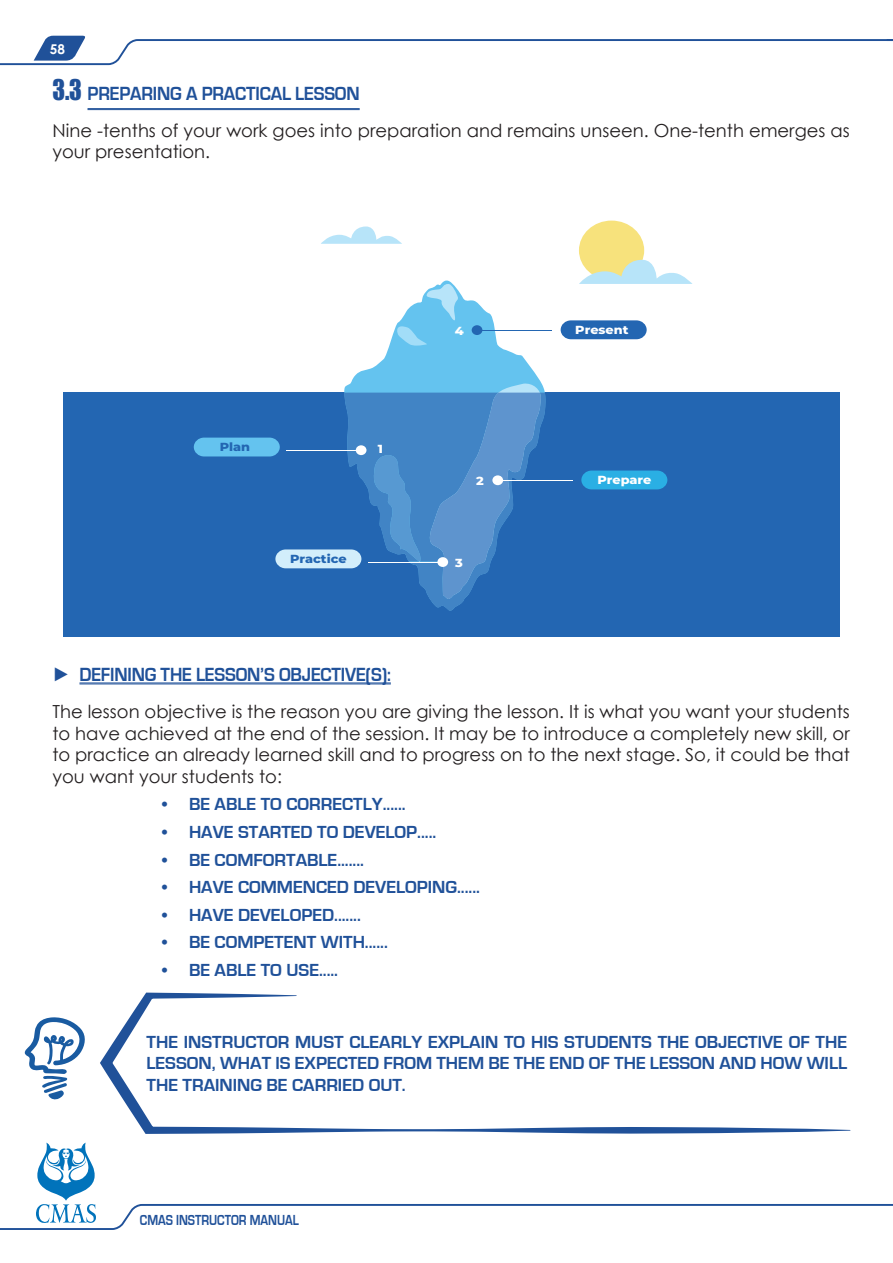
<style>
.page{position:relative;width:893px;height:1263px;background:#fff}
.page>*{position:absolute;margin:0;border:0;box-sizing:border-box;transform-origin:0 0}
.t1{font:700 19.65px "Eurostile";letter-spacing:-.01em;color:#205199;scale:.92 1}
.t2{font:18px/21.6px "Century Gothic";color:#231f20}
.t3{font:700 18px/21.6px "Eurostile";color:#205199;text-align:justify}
.t4{font:700 15px "Eurostile";color:#205199;scale:.8 1}
.t5{font:700 13.5px "Century Gothic";color:#fff}
.t6{font:800 11.7px "Montserrat";color:#fff;scale:1.1 1}
.t7{font:800 11.7px "Montserrat";color:#2366b2;scale:1.1 1}
.s1{font-family:"Impact";font-weight:400;font-size:26.1px}
.s2{font-family:"Century Gothic";font-weight:400}
</style>
<div class="page">
<svg style="left:0;top:36px;width:893px;height:30px"></svg>
<svg style="left:0;top:1143px;width:893px;height:87px"></svg>
<hr style="left:88px;top:108px;width:272px;height:1px;background:#205199">
<hr style="left:88px;top:109px;width:272px;height:1px;background:#205199">
<div style="left:63px;top:393px;width:776px;height:244px;background:#2366b2"></div>
<svg style="left:351px;top:280px;width:191px;height:103px"></svg>
<svg style="left:395px;top:284px;width:64px;height:62px"></svg>
<div style="left:579px;top:221px;width:65px;height:59px;background:#f7e27c;border-radius:50%"></div>
<svg style="left:581px;top:470px;width:86px;height:19px;background:#29a9e0"></svg>
<hr style="left:498px;top:480px;width:74px;height:1px;background:#fff">
<svg style="left:561px;top:320px;width:86px;height:19px;background:#3270b7"></svg>
<hr style="left:477px;top:330px;width:74px;height:1px;background:#2366b2">
<div style="left:472px;top:325px;width:10px;height:10px;background:#2366b2;border-radius:50%"></div>
<svg style="left:579px;top:260px;width:113px;height:24px"></svg>
<svg style="left:321px;top:226px;width:81px;height:18px"></svg>
<svg style="left:194px;top:383px;width:352px;height:228px"></svg>
<hr style="left:80px;top:682px;width:311px;height:1px;background:#205199">
<hr style="left:80px;top:684px;width:311px;height:1px;background:#205199">
<svg style="left:25px;top:1017px;width:60px;height:83px"></svg>
<svg style="left:100px;top:992px;width:750px;height:142px"></svg>
<p class="t5" style="left:50px;top:39px;width:17px">58</p>
<p class="t1" style="left:52px;top:83px;width:335px"><span class="s1">3.3</span> PREPARING A PRACTICAL LESSON</p>
<p class="t2" style="left:52px;top:119px;width:799px">Nine -tenths of your work goes into preparation and remains unseen. One-tenth emerges as your presentation.</p>
<p class="t7" style="left:220px;top:438px;width:29px">Plan</p>
<p class="t6" style="left:378px;top:441px;width:6px">1</p>
<p class="t6" style="left:455px;top:322px;width:10px">4</p>
<p class="t6" style="left:575px;top:321px;width:50px">Present</p>
<p class="t6" style="left:476px;top:472px;width:8px">2</p>
<p class="t6" style="left:597px;top:471px;width:50px">Prepare</p>
<p class="t7" style="left:290px;top:550px;width:53px">Practice</p>
<p class="t6" style="left:455px;top:554px;width:9px">3</p>
<p class="t1" style="left:52px;top:664px;width:369px"><span class="s2">►</span> DEFINING THE LESSON’S OBJECTIVE(S):</p>
<p class="t2" style="left:52px;top:700px;width:799px;text-align:justify">The lesson objective is the reason you are giving the lesson. It is what you want your students to have achieved at the end of the session. It may be to introduce a completely new skill, or to practice an already learned skill and to progress on to the next stage. So, it could be that you want your students to:</p>
<p class="t3" style="left:162px;top:794px;width:245px">• BE ABLE TO CORRECTLY......</p>
<p class="t3" style="left:162px;top:821px;width:276px">• HAVE STARTED TO DEVELOP.....</p>
<p class="t3" style="left:162px;top:849px;width:204px">• BE COMFORTABLE.......</p>
<p class="t3" style="left:162px;top:877px;width:319px">• HAVE COMMENCED DEVELOPING......</p>
<p class="t3" style="left:162px;top:904px;width:200px">• HAVE DEVELOPED.......</p>
<p class="t3" style="left:162px;top:932px;width:227px">• BE COMPETENT WITH......</p>
<p class="t3" style="left:162px;top:959px;width:178px">• BE ABLE TO USE.....</p>
<p class="t3" style="left:147px;top:1031px;width:702px">THE INSTRUCTOR MUST CLEARLY EXPLAIN TO HIS STUDENTS THE OBJECTIVE OF THE LESSON, WHAT IS EXPECTED FROM THEM BE THE END OF THE LESSON AND HOW WILL THE TRAINING BE CARRIED OUT.</p>
<p class="t4" style="left:140px;top:1212px;width:200px">CMAS INSTRUCTOR MANUAL</p>
</div>
